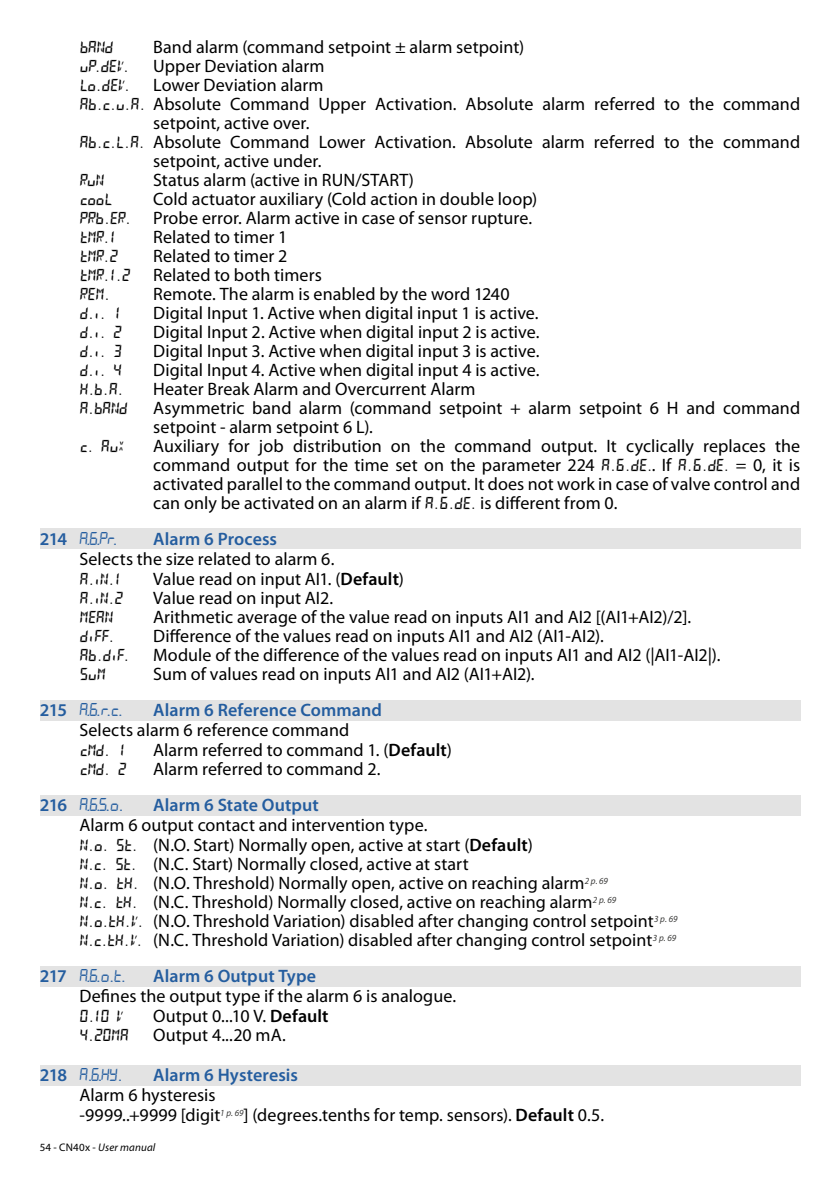
<style>
.page{position:relative;width:840px;height:1191px;background:#fff}
.page>*{position:absolute;margin:0;border:0;box-sizing:border-box;transform-origin:0 0}
.t1{font:18px/19px "Myriad Pro";letter-spacing:.005em;color:#000}
.t2{font:600 18px "Myriad Pro";letter-spacing:.005em;color:#245d9f}
.t3{font:18px "Pix 7 Segs";color:#245d9f;scale:.95 1}
.t4{font:17px "Pixsys 11 Segs";letter-spacing:-.065em;color:#000}
.t5{font:italic 11px "Myriad Pro";letter-spacing:.015em;color:#000}
.s1{font-family:"Pixsys 11 Segs";font-size:17px}
.s2{font-family:"Myriad Pro";font-weight:600}
.s3{font-weight:600}
.s4{font-style:normal}
</style>
<div class="page">
<div style="left:40px;top:528px;width:759px;height:21px;background:#e3e3e3"></div>
<div style="left:40px;top:699px;width:759px;height:21px;background:#e3e3e3"></div>
<div style="left:40px;top:794px;width:759px;height:21px;background:#e3e3e3"></div>
<div style="left:40px;top:965px;width:759px;height:21px;background:#e3e3e3"></div>
<div style="left:40px;top:1064px;width:759px;height:21px;background:#e3e3e3"></div>
<p class="t4" style="left:79px;top:37px;width:36px">BAND</p>
<p class="t1" style="left:153px;top:38px;width:372px">Band alarm (command setpoint ± alarm setpoint)</p>
<p class="t1" style="left:79px;top:57px;width:246px"><span class="s1">UP.DEV.</span> Upper Deviation alarm</p>
<p class="t1" style="left:79px;top:76px;width:245px"><span class="s1">LO.DEV.</span> Lower Deviation alarm</p>
<p class="t1" style="left:79px;top:95px;width:721px"><span class="s1">AB.C.U.A.</span> Absolute Command Upper Activation. Absolute alarm referred to the command</p>
<p class="t1" style="left:153px;top:114px;width:158px">setpoint, active over.</p>
<p class="t1" style="left:79px;top:133px;width:721px"><span class="s1">AB.C.L.A.</span> Absolute Command Lower Activation. Absolute alarm referred to the command</p>
<p class="t1" style="left:153px;top:152px;width:170px">setpoint, active under.</p>
<p class="t4" style="left:79px;top:170px;width:27px">RUN</p>
<p class="t1" style="left:153px;top:171px;width:262px">Status alarm (active in RUN/START)</p>
<p class="t4" style="left:79px;top:189px;width:35px">COOL</p>
<p class="t1" style="left:79px;top:190px;width:459px;text-align:right">Cold actuator auxiliary (Cold action in double loop)<br><span class="s1">PRB.ER.</span> Probe error. Alarm active in case of sensor rupture.</p>
<p class="t4" style="left:79px;top:227px;width:39px">TMR.1</p>
<p class="t1" style="left:153px;top:228px;width:136px">Related to timer 1</p>
<p class="t4" style="left:79px;top:246px;width:41px">TMR.2</p>
<p class="t1" style="left:79px;top:247px;width:244px;text-indent:74px">Related to timer 2<br><span class="s1">TMR.1.2</span> Related to both timers</p>
<p class="t4" style="left:79px;top:284px;width:34px">REM.</p>
<p class="t1" style="left:153px;top:285px;width:358px">Remote. The alarm is enabled by the word 1240</p>
<p class="t4" style="left:79px;top:303px;width:44px">D.I. 1</p>
<p class="t1" style="left:153px;top:304px;width:387px">Digital Input 1. Active when digital input 1 is active.</p>
<p class="t4" style="left:79px;top:322px;width:44px">D.I. 2</p>
<p class="t1" style="left:153px;top:323px;width:387px">Digital Input 2. Active when digital input 2 is active.</p>
<p class="t4" style="left:79px;top:341px;width:44px">D.I. 3</p>
<p class="t1" style="left:153px;top:342px;width:387px">Digital Input 3. Active when digital input 3 is active.</p>
<p class="t4" style="left:79px;top:360px;width:44px">D.I. 4</p>
<p class="t1" style="left:153px;top:361px;width:387px">Digital Input 4. Active when digital input 4 is active.</p>
<p class="t4" style="left:79px;top:379px;width:47px">H.B.A.</p>
<p class="t1" style="left:153px;top:380px;width:323px">Heater Break Alarm and Overcurrent Alarm</p>
<p class="t4" style="left:79px;top:398px;width:50px">A.BAND</p>
<p class="t1" style="left:153px;top:399px;width:648px">Asymmetric band alarm (command setpoint + alarm setpoint 6 H and command setpoint - alarm setpoint 6 L).</p>
<p class="t4" style="left:79px;top:436px;width:48px">C. AUX</p>
<p class="t1" style="left:153px;top:437px;width:648px;text-align:justify">Auxiliary for job distribution on the command output. It cyclically replaces the command output for the time set on the parameter 224 <span class="s1">A.6.DE.</span>. If <span class="s1">A.6.DE.</span> = 0, it is activated parallel to the command output. It does not work in case of valve control and can only be activated on an alarm if <span class="s1">A.6.DE.</span> is different from 0.</p>
<p class="t3" style="left:40px;top:528px;width:83px"><span class="s2">214</span> A.6.Pr.</p>
<p class="t2" style="left:153px;top:529px;width:125px">Alarm 6 Process</p>
<p class="t1" style="left:79px;top:550px;width:256px">Selects the size related to alarm 6.</p>
<p class="t4" style="left:79px;top:569px;width:44px">A.IN.1</p>
<p class="t1" style="left:153px;top:570px;width:252px">Value read on input AI1. (<span class="s3">Default</span>)</p>
<p class="t4" style="left:79px;top:588px;width:46px">A.IN.2</p>
<p class="t1" style="left:153px;top:589px;width:181px">Value read on input AI2.</p>
<p class="t4" style="left:79px;top:607px;width:36px">MEAN</p>
<p class="t1" style="left:153px;top:608px;width:539px">Arithmetic average of the value read on inputs AI1 and AI2 [(AI1+AI2)/2].</p>
<p class="t4" style="left:79px;top:626px;width:38px">DIFF.</p>
<p class="t1" style="left:79px;top:627px;width:642px;text-indent:74px">Difference of the values read on inputs AI1 and AI2 (AI1-AI2).<br><span class="s1">AB.DIF.</span> Module of the difference of the values read on inputs AI1 and AI2 (|AI1-AI2|).</p>
<p class="t4" style="left:79px;top:664px;width:28px">SUM</p>
<p class="t1" style="left:153px;top:665px;width:382px">Sum of values read on inputs AI1 and AI2 (AI1+AI2).</p>
<p class="t3" style="left:40px;top:699px;width:89px"><span class="s2">215</span> A.6.r.c.</p>
<p class="t2" style="left:153px;top:700px;width:230px">Alarm 6 Reference Command</p>
<p class="t1" style="left:79px;top:721px;width:271px">Selects alarm 6 reference command</p>
<p class="t4" style="left:79px;top:740px;width:49px">CMD. 1</p>
<p class="t1" style="left:153px;top:741px;width:300px">Alarm referred to command 1. (<span class="s3">Default</span>)</p>
<p class="t4" style="left:79px;top:759px;width:49px">CMD. 2</p>
<p class="t1" style="left:153px;top:760px;width:229px">Alarm referred to command 2.</p>
<p class="t3" style="left:40px;top:794px;width:89px"><span class="s2">216</span> A.6.5.o.</p>
<p class="t2" style="left:153px;top:795px;width:167px">Alarm 6 State Output</p>
<p class="t1" style="left:79px;top:815px;width:599px">Alarm 6 output contact and intervention type.<br><span class="s1">N.O. ST.</span> (N.O. Start) Normally open, active at start (<span class="s3">Default</span>)<br><span class="s1">N.C. ST.</span> (N.C. Start) Normally closed, active at start<br><span class="s1">N.O. TH.</span> (N.O. Threshold) Normally open, active on reaching alarm<sup>2</sup> <sup>p.</sup> <sup>69<br></sup><span class="s1">N.C. TH.</span> (N.C. Threshold) Normally closed, active on reaching alarm<sup>2</sup> <sup>p.</sup> <sup>69<br></sup><span class="s1">N.O.TH.V.</span> (N.O. Threshold Variation) disabled after changing control setpoint<sup>3</sup> <sup>p.</sup> <sup>69<br></sup><span class="s1">N.C.TH.V.</span> (N.C. Threshold Variation) disabled after changing control setpoint<sup>3</sup> <sup>p.</sup> <sup>69</sup></p>
<p class="t3" style="left:40px;top:965px;width:92px"><span class="s2">217</span> A.6.o.t.</p>
<p class="t2" style="left:153px;top:966px;width:164px">Alarm 6 Output Type</p>
<p class="t1" style="left:79px;top:987px;width:378px">Defines the output type if the alarm 6 is analogue.</p>
<p class="t4" style="left:79px;top:1006px;width:47px">0.10 V</p>
<p class="t1" style="left:153px;top:1007px;width:177px">Output 0...10 V. <span class="s3">Default</span></p>
<p class="t4" style="left:79px;top:1025px;width:51px">4.20MA</p>
<p class="t1" style="left:153px;top:1026px;width:134px">Output 4...20 mA.</p>
<p class="t3" style="left:40px;top:1064px;width:88px"><span class="s2">218</span> a.6.Hy.</p>
<p class="t2" style="left:153px;top:1065px;width:146px">Alarm 6 Hysteresis</p>
<p class="t1" style="left:79px;top:1085px;width:526px;line-height:20px">Alarm 6 hysteresis<br>-9999..+9999 [digit<sup>1</sup> <sup>p.</sup> <sup>69</sup>] (degrees.tenths for temp. sensors). <span class="s3">Default</span> 0.5.</p>
<p class="t5" style="left:40px;top:1141px;width:117px"><span class="s4">54 - CN40x -</span> User manual</p>
</div>
